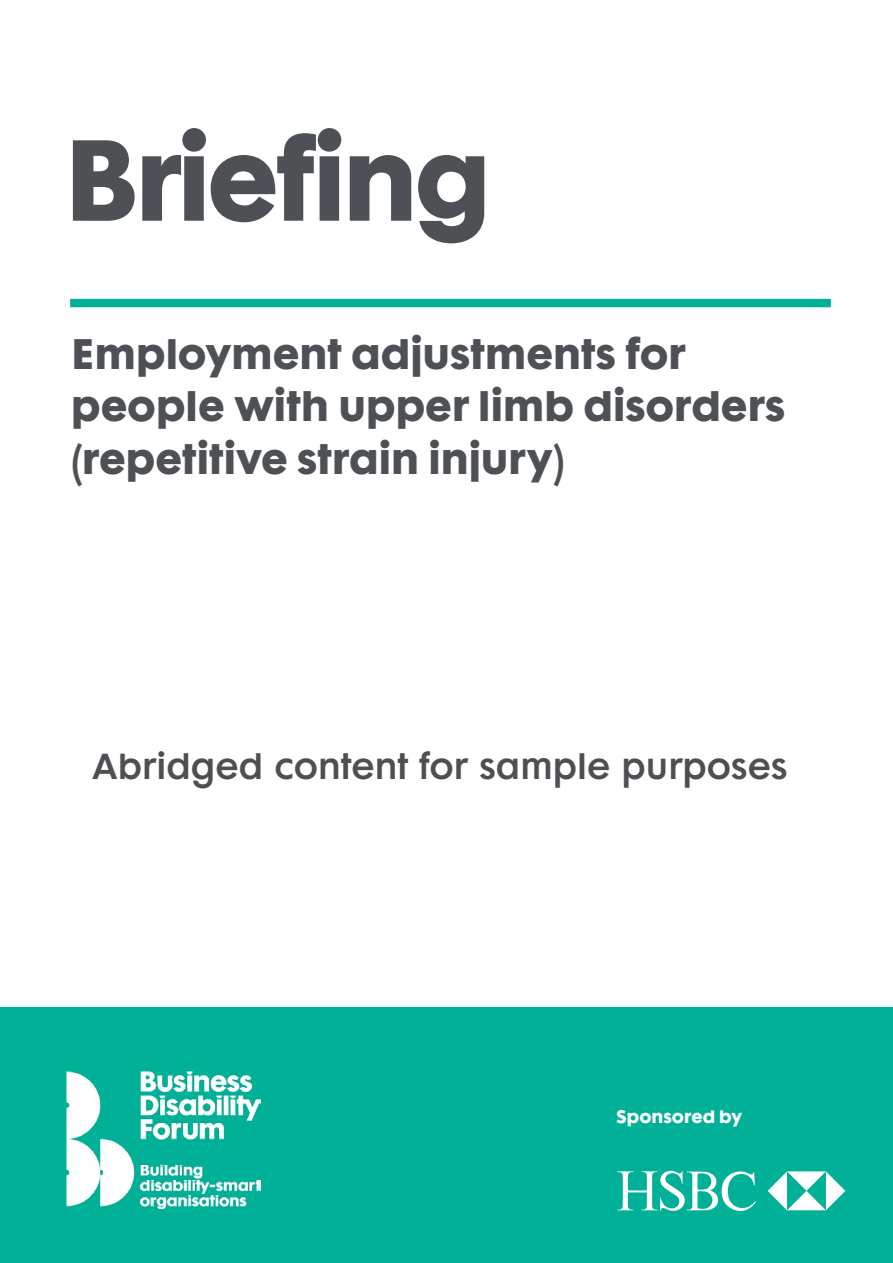
<style>
.page{position:relative;width:893px;height:1263px;background:#fff}
.page>*{position:absolute;margin:0;border:0;box-sizing:border-box;transform-origin:0 0}
.Futura_Maxi_CG_Bold{font:104.85px "Futura Maxi CG Bold";letter-spacing:-.03em;color:#4d5054}
.Futura_Maxi_CG_Bold-2{font:39px/52.5px "Futura Maxi CG Bold";color:#4d5054}
.t1{font:33px "Futura Maxi CG Demi";color:#4d4f53}
.Body_Futura_Maxi_CG{font:16.5px "Futura Maxi CG Bold";color:#fff}
</style>
<div class="page">
<div style="left:70px;top:299px;width:761px;height:8px;background:#00b197"></div>
<div style="left:0;top:1008px;width:893px;height:255px;background:#00b197"></div>
<img style="left:67px;top:1071px;width:193px;height:138px">
<svg style="left:617px;top:1171px;width:139px;height:40px"></svg>
<svg style="left:768px;top:1171px;width:77px;height:39px"></svg>
<p class="Futura_Maxi_CG_Bold" style="left:64px;top:112px;width:429px">Briefing</p>
<p class="Futura_Maxi_CG_Bold-2" style="left:71px;top:329px;width:716px">Employment adjustments for people with upper limb disorders (repetitive strain injury)</p>
<p class="t1" style="left:92px;top:746px;width:697px">Abridged content for sample purposes</p>
<p class="Body_Futura_Maxi_CG" style="left:617px;top:1105px;width:127px">Sponsored by</p>
</div>
